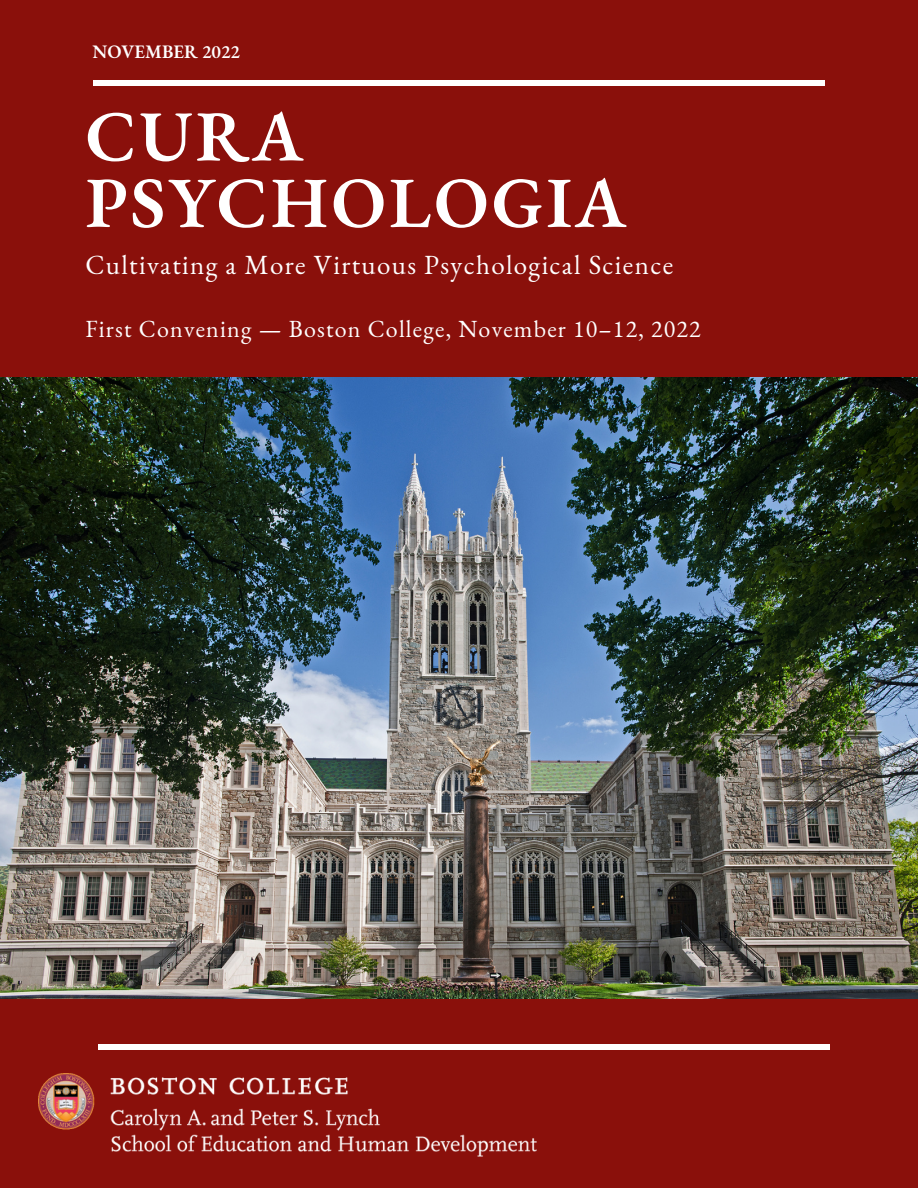
<style>
.page{position:relative;width:918px;height:1188px;background:#8a100b}
.page>*{position:absolute;margin:0;border:0;box-sizing:border-box;transform-origin:0 0}
.t1{font:600 72px/66.3px "EB Garamond";letter-spacing:.04em;color:#fff}
.t2{font:27px "EB Garamond";letter-spacing:.05em;color:#fff}
.t3{font:24px "EB Garamond";letter-spacing:.05em;color:#fff}
.t4{font:600 18.6px "EB Garamond";color:#fff}
</style>
<div class="page">
<div style="left:93px;top:80px;width:732px;height:5px;background:#fff"></div>
<img style="left:0;top:377px;width:918px;height:621px">
<div style="left:99px;top:1044px;width:731px;height:6px;background:#fff"></div>
<img style="left:38px;top:1073px;width:499px;height:83px">
<p class="t4" style="left:93px;top:39px;width:149px">NOVEMBER 2022</p>
<h1 class="t1" style="left:85px;top:102px;width:542px">CURA<br>PSYCHOLOGIA</h1>
<p class="t2" style="left:85px;top:247px;width:589px">Cultivating a More Virtuous Psychological Science</p>
<p class="t3" style="left:85px;top:313px;width:617px">First Convening — Boston College, November 10–12, 2022</p>
</div>
